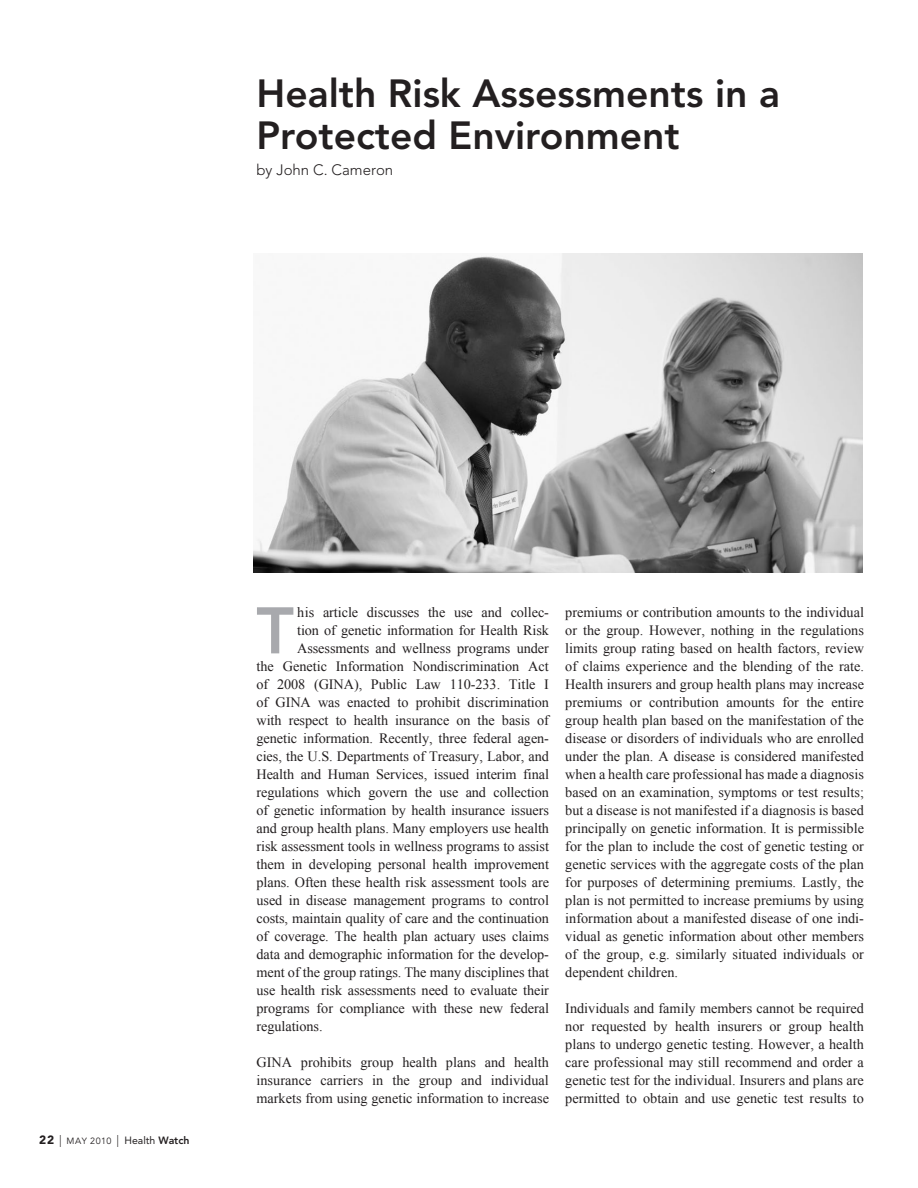
<style>
.page{position:relative;width:918px;height:1188px;background:#fff}
.page>*{position:absolute;margin:0;border:0;box-sizing:border-box;transform-origin:0 0}
.body_no-indent{font:800 65.1px "Avenir";color:#a8a9ad}
.Headline_new{font:800 39px/42px "Avenir";color:#231f20}
.Headline_new-2{font:300 15px "Avenir";color:#231f20}
.body_no-indent-2{font:14.25px/18px "Times New Roman";letter-spacing:-.005em;color:#231f20;text-align:justify}
.t1{font:9px "Avenir";letter-spacing:.05em;color:#231f20}
.s1{font-weight:900;font-size:12px}
.s2{font-weight:300;font-size:12px}
.s3{font-size:10.5px}
.s4{font-weight:800;font-size:10.5px}
</style>
<div class="page">
<img style="left:254px;top:254px;width:608px;height:318px">
<p class="Headline_new" style="left:256px;top:73px;width:525px">Health Risk Assessments in a<br>Protected Environment</p>
<p class="Headline_new-2" style="left:256px;top:161px;width:138px">by John C. Cameron</p>
<p class="t1" style="left:39px;top:1135px;width:152px"><span class="s1">22</span> <span class="s2">|</span> MAY 2010 <span class="s2">|</span> <span class="s3">Health</span> <span class="s4">Watch</span></p>
<p class="body_no-indent" style="left:256px;top:592px;width:39px">T</p>
<p class="body_no-indent-2" style="left:297px;top:603px;width:253px">his article discusses the use and collec-</p>
<p class="body_no-indent-2" style="left:297px;top:621px;width:253px">tion of genetic information for Health Risk</p>
<p class="body_no-indent-2" style="left:297px;top:639px;width:253px">Assessments and wellness programs under</p>
<p class="body_no-indent-2" style="left:256px;top:657px;width:294px">the Genetic Information Nondiscrimination Act</p>
<p class="body_no-indent-2" style="left:256px;top:675px;width:294px">of 2008 (GINA), Public Law 110-233. Title I</p>
<p class="body_no-indent-2" style="left:256px;top:693px;width:294px">of GINA was enacted to prohibit discrimination</p>
<p class="body_no-indent-2" style="left:256px;top:711px;width:294px">with respect to health insurance on the basis of</p>
<p class="body_no-indent-2" style="left:256px;top:729px;width:294px">genetic information. Recently, three federal agen-</p>
<p class="body_no-indent-2" style="left:256px;top:747px;width:294px">cies, the U.S. Departments of Treasury, Labor, and</p>
<p class="body_no-indent-2" style="left:256px;top:765px;width:294px">Health and Human Services, issued interim final</p>
<p class="body_no-indent-2" style="left:256px;top:783px;width:294px">regulations which govern the use and collection</p>
<p class="body_no-indent-2" style="left:256px;top:801px;width:294px">of genetic information by health insurance issuers</p>
<p class="body_no-indent-2" style="left:256px;top:819px;width:294px">and group health plans. Many employers use health</p>
<p class="body_no-indent-2" style="left:256px;top:837px;width:294px">risk assessment tools in wellness programs to assist</p>
<p class="body_no-indent-2" style="left:256px;top:855px;width:294px">them in developing personal health improvement</p>
<p class="body_no-indent-2" style="left:256px;top:873px;width:294px">plans. Often these health risk assessment tools are</p>
<p class="body_no-indent-2" style="left:256px;top:891px;width:294px">used in disease management programs to control</p>
<p class="body_no-indent-2" style="left:256px;top:909px;width:294px">costs, maintain quality of care and the continuation</p>
<p class="body_no-indent-2" style="left:256px;top:927px;width:294px">of coverage. The health plan actuary uses claims</p>
<p class="body_no-indent-2" style="left:256px;top:945px;width:294px">data and demographic information for the develop-</p>
<p class="body_no-indent-2" style="left:256px;top:963px;width:294px">ment of the group ratings. The many disciplines that</p>
<p class="body_no-indent-2" style="left:256px;top:981px;width:294px">use health risk assessments need to evaluate their</p>
<p class="body_no-indent-2" style="left:256px;top:999px;width:294px">programs for compliance with these new federal</p>
<p class="body_no-indent-2" style="left:256px;top:1017px;width:68px">regulations.</p>
<p class="body_no-indent-2" style="left:256px;top:1053px;width:294px">GINA prohibits group health plans and health insurance carriers in the group and individual markets from using genetic information to increase</p>
<p class="body_no-indent-2" style="left:565px;top:603px;width:300px">premiums or contribution amounts to the individual or the group. However, nothing in the regulations limits group rating based on health factors, review of claims experience and the blending of the rate.<br>Health insurers and group health plans may increase premiums or contribution amounts for the entire group health plan based on the manifestation of the disease or disorders of individuals who are enrolled under the plan. A disease is considered manifested when a health care professional has made a diagnosis based on an examination, symptoms or test results; but a disease is not manifested if a diagnosis is based principally on genetic information. It is permissible for the plan to include the cost of genetic testing or genetic services with the aggregate costs of the plan for purposes of determining premiums. Lastly, the plan is not permitted to increase premiums by using information about a manifested disease of one indi&shy;vidual as genetic information about other members of the group, e.g. similarly situated individuals or dependent children.</p>
<p class="body_no-indent-2" style="left:565px;top:999px;width:300px">Individuals and family members cannot be required nor requested by health insurers or group health plans to undergo genetic testing. However, a health care professional may still recommend and order a genetic test for the individual. Insurers and plans are permitted to obtain and use genetic test results to</p>
</div>
